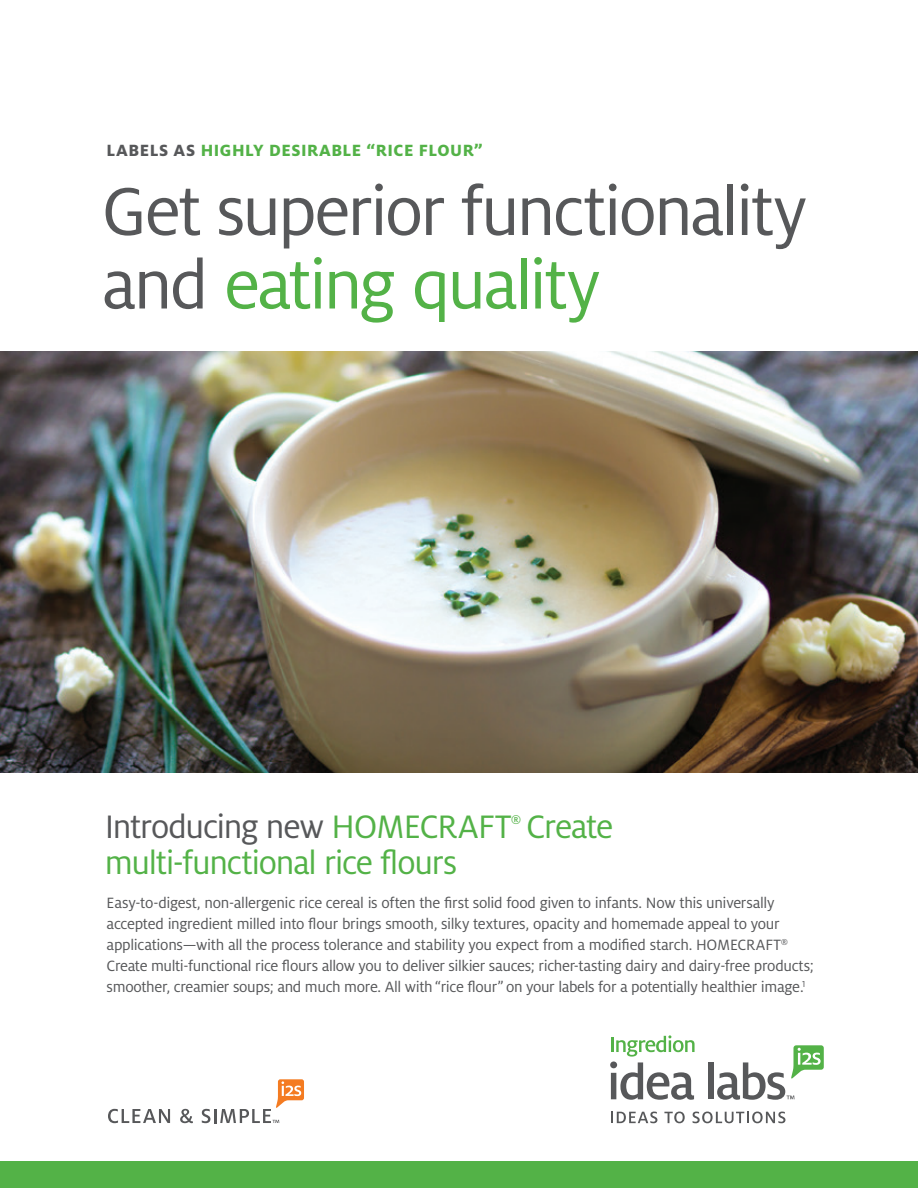
<style>
.page{position:relative;width:918px;height:1188px;background:#fff}
.page>*{position:absolute;margin:0;border:0;box-sizing:border-box;transform-origin:0 0}
.FS_Back_URL_Grn{font:75px/73.5px "Milo Pro";letter-spacing:-.04em;color:#57585a}
.FS_FrontBody{font:36px "Milo Pro";letter-spacing:-.04em;color:#53b247}
.FS_Headline_LeadIn{font:800 18px "Milo Pro";letter-spacing:.025em;color:#53b247}
.FS_FrontBody-2{font:16.5px/21px "Milo Pro";letter-spacing:-.02em;color:#57585a}
.FS_FrontBody-3{font:13.95px "Milo Pro";color:#53b247}
.s1{color:#57585a}
.s2{color:#53b247}
</style>
<div class="page">
<div style="left:0;top:1161px;width:918px;height:27px;background:#53b247"></div>
<img style="left:0;top:351px;width:918px;height:421px">
<svg style="left:610px;top:1035px;width:85px;height:65px"></svg>
<div style="left:708px;top:1062px;width:5px;height:37px;background:#57585a"></div>
<svg style="left:611px;top:1112px;width:46px;height:11px"></svg>
<svg style="left:664px;top:1112px;width:21px;height:11px"></svg>
<svg style="left:693px;top:1112px;width:92px;height:11px"></svg>
<svg style="left:717px;top:1045px;width:107px;height:55px"></svg>
<svg style="left:108px;top:1109px;width:62px;height:14px"></svg>
<svg style="left:180px;top:1109px;width:13px;height:14px"></svg>
<svg style="left:202px;top:1079px;width:102px;height:44px"></svg>
<p class="FS_Headline_LeadIn" style="left:107px;top:140px;width:378px"><span class="s1">LABELS AS</span> HIGHLY DESIRABLE “RICE FLOUR”</p>
<p class="FS_Back_URL_Grn" style="left:101px;top:175px;width:707px">Get superior functionality and <span class="s2">eating quality</span></p>
<p class="FS_FrontBody" style="left:105px;top:807px;width:510px"><span class="s1">Introducing new</span> HOMECRAFT Create</p>
<p class="FS_FrontBody-3" style="left:511px;top:812px;width:12px">®</p>
<p class="FS_FrontBody" style="left:105px;top:843px;width:354px">multi-functional rice flours</p>
<p class="FS_FrontBody-2" style="left:107px;top:893px;width:709px">Easy-to-digest, non-allergenic rice cereal is often the first solid food given to infants. Now this universally accepted ingredient milled into flour brings smooth, silky textures, opacity and homemade appeal to your applications—with all the process tolerance and stability you expect from a modified starch. HOMECRAFT<sup>® </sup>Create multi-functional rice flours allow you to deliver silkier sauces; richer-tasting dairy and dairy-free products; smoother, creamier soups; and much more. All with “rice flour” on your labels for a potentially healthier image.<sup>1</sup></p>
</div>
